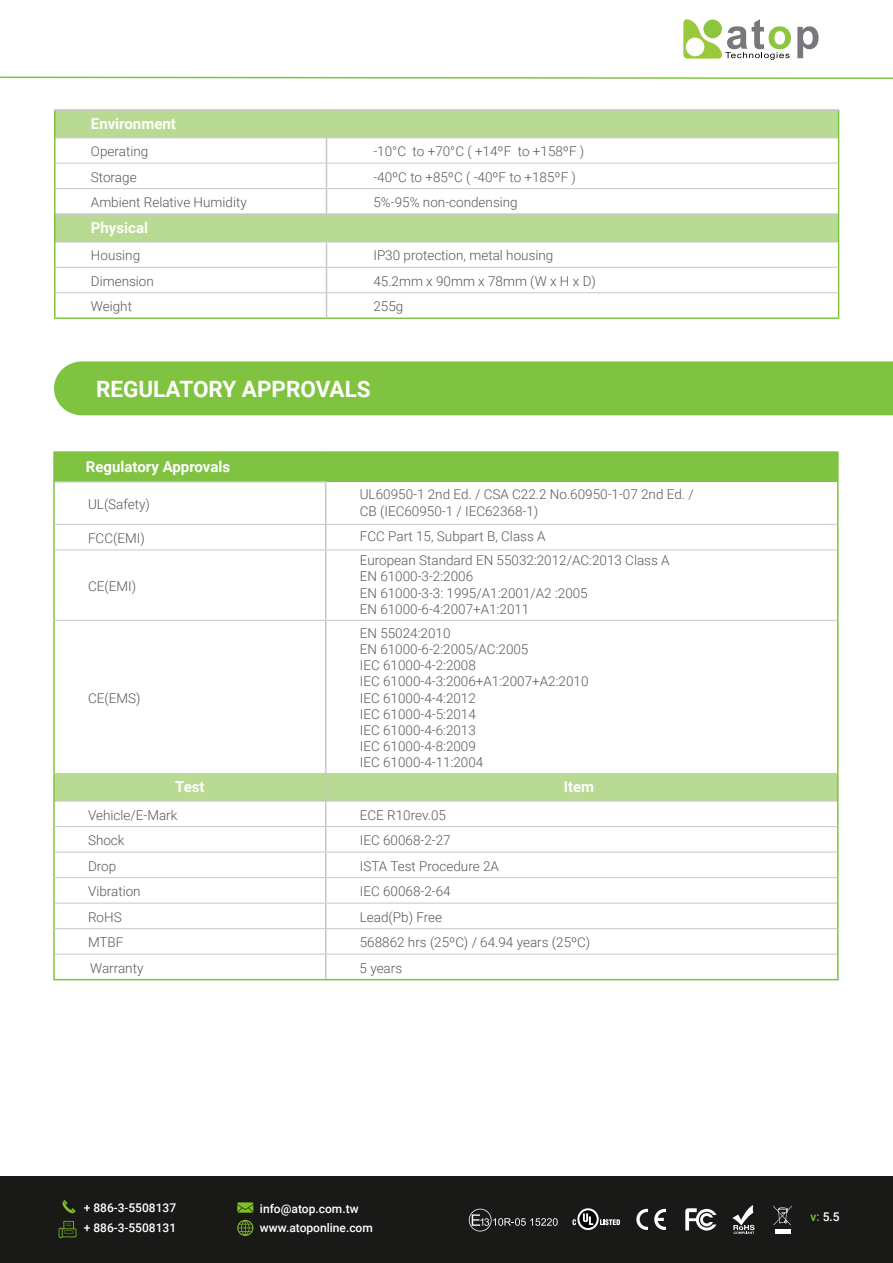
<style>
.page{position:relative;width:893px;height:1263px;background:#fff}
.page>*{position:absolute;margin:0;border:0;box-sizing:border-box;transform-origin:0 0}
.t1{font:700 22.5px "Roboto";color:#fff}
.t2{font:700 15px "Roboto";color:#fff}
.t3{font:300 13.5px/16.2px "Roboto";color:#58585b}
.t4{font:500 12px/19.5px "Roboto";color:#fff}
.s1{color:#80c341}
</style>
<div class="page">
<svg style="left:0;top:76px;width:893px;height:4px"></svg>
<div style="left:0;top:1176px;width:893px;height:87px;background:#191918"></div>
<svg style="left:654px;top:1209px;width:12px;height:21px"></svg>
<svg style="left:636px;top:1209px;width:12px;height:21px"></svg>
<svg style="left:685px;top:1208px;width:31px;height:22px"></svg>
<svg style="left:732px;top:1205px;width:22px;height:29px"></svg>
<svg style="left:600px;top:1219px;width:20px;height:6px"></svg>
<svg style="left:577px;top:1208px;width:22px;height:22px"></svg>
<svg style="left:579px;top:1210px;width:18px;height:18px"></svg>
<svg style="left:583px;top:1213px;width:10px;height:12px"></svg>
<svg style="left:572px;top:1219px;width:4px;height:6px"></svg>
<svg style="left:683px;top:19px;width:108px;height:41px"></svg>
<svg style="left:797px;top:26px;width:22px;height:32px"></svg>
<svg style="left:469px;top:1209px;width:89px;height:22px"></svg>
<hr style="left:775px;top:1229px;width:15px;height:4px;background:#fff">
<svg style="left:773px;top:1205px;width:19px;height:20px"></svg>
<svg style="left:59px;top:1221px;width:17px;height:17px"></svg>
<svg style="left:237px;top:1202px;width:16px;height:10px"></svg>
<svg style="left:237px;top:1220px;width:16px;height:16px"></svg>
<svg style="left:62px;top:1200px;width:14px;height:13px"></svg>
<div style="left:55px;top:110px;width:784px;height:28px;background:#b8da92"></div>
<div style="left:55px;top:214px;width:784px;height:28px;background:#b8da92"></div>
<hr style="left:54px;top:138px;width:2px;height:25px;background:#80c341">
<hr style="left:54px;top:163px;width:2px;height:26px;background:#80c341">
<hr style="left:54px;top:189px;width:2px;height:25px;background:#80c341">
<svg style="left:326px;top:138px;width:1px;height:75px"></svg>
<hr style="left:54px;top:242px;width:2px;height:25px;background:#80c341">
<hr style="left:54px;top:267px;width:2px;height:26px;background:#80c341">
<hr style="left:54px;top:293px;width:2px;height:25px;background:#80c341">
<svg style="left:326px;top:242px;width:1px;height:76px"></svg>
<hr style="left:56px;top:163px;width:270px;height:1px;background:#c6c8ca">
<hr style="left:326px;top:163px;width:512px;height:1px;background:#c6c8ca">
<hr style="left:56px;top:188px;width:270px;height:1px;background:#c6c8ca">
<hr style="left:326px;top:188px;width:512px;height:1px;background:#c6c8ca">
<hr style="left:56px;top:267px;width:270px;height:1px;background:#c6c8ca">
<hr style="left:326px;top:267px;width:512px;height:1px;background:#c6c8ca">
<hr style="left:56px;top:292px;width:270px;height:1px;background:#c6c8ca">
<hr style="left:326px;top:292px;width:512px;height:1px;background:#c6c8ca">
<hr style="left:56px;top:213px;width:270px;height:2px;background:#c6c8ca">
<hr style="left:326px;top:213px;width:512px;height:2px;background:#c6c8ca">
<hr style="left:56px;top:241px;width:270px;height:1px;background:#c6c8ca">
<hr style="left:326px;top:241px;width:512px;height:1px;background:#c6c8ca">
<hr style="left:54px;top:214px;width:2px;height:28px;background:#80c341">
<hr style="left:54px;top:109px;width:272px;height:2px;background:#c6c8ca">
<hr style="left:326px;top:109px;width:513px;height:2px;background:#c6c8ca">
<hr style="left:56px;top:137px;width:270px;height:1px;background:#c6c8ca">
<hr style="left:326px;top:137px;width:512px;height:1px;background:#c6c8ca">
<hr style="left:54px;top:111px;width:2px;height:27px;background:#80c341">
<hr style="left:54px;top:318px;width:272px;height:1px;background:#80c341">
<hr style="left:326px;top:318px;width:513px;height:1px;background:#80c341">
<svg style="left:838px;top:111px;width:1px;height:207px"></svg>
<div style="left:54px;top:452px;width:784px;height:30px;background:#80c341"></div>
<hr style="left:326px;top:524px;width:511px;height:1px;background:#c6c8ca">
<hr style="left:326px;top:549px;width:511px;height:1px;background:#c6c8ca">
<hr style="left:55px;top:620px;width:270px;height:1px;background:#c6c8ca">
<hr style="left:326px;top:620px;width:511px;height:1px;background:#c6c8ca">
<hr style="left:53px;top:451px;width:273px;height:2px;background:#80c341">
<hr style="left:53px;top:453px;width:2px;height:29px;background:#80c341">
<hr style="left:326px;top:451px;width:513px;height:2px;background:#80c341">
<hr style="left:837px;top:453px;width:2px;height:29px;background:#80c341">
<hr style="left:53px;top:482px;width:2px;height:42px;background:#80c341">
<hr style="left:837px;top:482px;width:2px;height:42px;background:#80c341">
<hr style="left:53px;top:524px;width:2px;height:26px;background:#80c341">
<hr style="left:837px;top:524px;width:2px;height:26px;background:#80c341">
<hr style="left:53px;top:550px;width:2px;height:70px;background:#80c341">
<hr style="left:837px;top:550px;width:2px;height:70px;background:#80c341">
<hr style="left:53px;top:620px;width:2px;height:153px;background:#80c341">
<hr style="left:837px;top:620px;width:2px;height:153px;background:#80c341">
<hr style="left:53px;top:773px;width:2px;height:28px;background:#80c341">
<hr style="left:837px;top:773px;width:2px;height:28px;background:#80c341">
<hr style="left:53px;top:801px;width:2px;height:25px;background:#80c341">
<hr style="left:837px;top:801px;width:2px;height:25px;background:#80c341">
<hr style="left:53px;top:826px;width:2px;height:26px;background:#80c341">
<hr style="left:837px;top:826px;width:2px;height:26px;background:#80c341">
<hr style="left:53px;top:852px;width:2px;height:26px;background:#80c341">
<hr style="left:837px;top:852px;width:2px;height:26px;background:#80c341">
<hr style="left:53px;top:878px;width:2px;height:25px;background:#80c341">
<hr style="left:837px;top:878px;width:2px;height:25px;background:#80c341">
<hr style="left:53px;top:903px;width:2px;height:26px;background:#80c341">
<hr style="left:837px;top:903px;width:2px;height:26px;background:#80c341">
<hr style="left:53px;top:929px;width:2px;height:25px;background:#80c341">
<hr style="left:837px;top:929px;width:2px;height:25px;background:#80c341">
<hr style="left:53px;top:954px;width:2px;height:25px;background:#80c341">
<hr style="left:837px;top:954px;width:2px;height:25px;background:#80c341">
<hr style="left:53px;top:979px;width:273px;height:1px;background:#80c341">
<hr style="left:326px;top:979px;width:513px;height:1px;background:#80c341">
<hr style="left:325px;top:483px;width:1px;height:41px;background:#c6c8ca">
<svg style="left:325px;top:525px;width:1px;height:24px"></svg>
<hr style="left:325px;top:550px;width:1px;height:70px;background:#c6c8ca">
<hr style="left:325px;top:620px;width:1px;height:153px;background:#c6c8ca">
<svg style="left:54px;top:773px;width:784px;height:206px"></svg>
<hr style="left:55px;top:524px;width:271px;height:1px;background:#c6c8ca">
<hr style="left:55px;top:549px;width:271px;height:1px;background:#c6c8ca">
<hr style="left:55px;top:826px;width:271px;height:1px;background:#c6c8ca">
<hr style="left:326px;top:826px;width:511px;height:1px;background:#c6c8ca">
<hr style="left:55px;top:852px;width:271px;height:1px;background:#c6c8ca">
<hr style="left:326px;top:852px;width:511px;height:1px;background:#c6c8ca">
<hr style="left:55px;top:877px;width:271px;height:1px;background:#c6c8ca">
<hr style="left:326px;top:877px;width:511px;height:1px;background:#c6c8ca">
<hr style="left:55px;top:928px;width:271px;height:1px;background:#c6c8ca">
<hr style="left:326px;top:928px;width:511px;height:1px;background:#c6c8ca">
<hr style="left:55px;top:481px;width:271px;height:2px;background:#c6c8ca">
<hr style="left:55px;top:903px;width:271px;height:1px;background:#c6c8ca">
<hr style="left:326px;top:903px;width:511px;height:1px;background:#c6c8ca">
<div style="left:54px;top:361px;width:839px;height:54px;background:#80c341"></div>
<p class="t2" style="left:91px;top:113px;width:87px">Environment</p>
<p class="t3" style="left:91px;top:143px;width:59px">Operating</p>
<p class="t3" style="left:373px;top:143px;width:212px">-10°C to +70°C ( +14ºF to +158ºF )</p>
<p class="t3" style="left:91px;top:168px;width:47px">Storage</p>
<p class="t3" style="left:373px;top:168px;width:204px">-40ºC to +85ºC ( -40ºF to +185ºF )</p>
<p class="t3" style="left:91px;top:194px;width:157px">Ambient Relative Humidity</p>
<p class="t3" style="left:373px;top:194px;width:146px">5%-95% non-condensing</p>
<p class="t2" style="left:91px;top:217px;width:59px">Physical</p>
<p class="t3" style="left:91px;top:247px;width:51px">Housing</p>
<p class="t3" style="left:373px;top:247px;width:182px">IP30 protection, metal housing</p>
<p class="t3" style="left:91px;top:272px;width:65px">Dimension</p>
<p class="t3" style="left:373px;top:272px;width:224px">45.2mm x 90mm x 78mm (W x H x D)</p>
<p class="t3" style="left:91px;top:298px;width:43px">Weight</p>
<p class="t3" style="left:373px;top:298px;width:31px">255g</p>
<h1 class="t1" style="left:96px;top:373px;width:276px">REGULATORY APPROVALS</h1>
<p class="t2" style="left:86px;top:456px;width:146px">Regulatory Approvals</p>
<p class="t3" style="left:88px;top:495px;width:63px">UL(Safety)</p>
<p class="t3" style="left:360px;top:486px;width:335px">UL60950-1 2nd Ed. / CSA C22.2 No.60950-1-07 2nd Ed. /<br>CB (IEC60950-1 / IEC62368-1)</p>
<p class="t3" style="left:88px;top:529px;width:58px">FCC(EMI)</p>
<p class="t3" style="left:360px;top:528px;width:187px">FCC Part 15, Subpart B, Class A</p>
<p class="t3" style="left:88px;top:577px;width:50px">CE(EMI)</p>
<p class="t3" style="left:360px;top:552px;width:311px">European Standard EN 55032:2012/AC:2013 Class A EN 61000-3-2:2006<br>EN 61000-3-3: 1995/A1:2001/A2 :2005<br>EN 61000-6-4:2007+A1:2011</p>
<p class="t3" style="left:88px;top:689px;width:54px">CE(EMS)</p>
<p class="t3" style="left:360px;top:624px;width:230px">EN 55024:2010<br>EN 61000-6-2:2005/AC:2005<br>IEC 61000-4-2:2008<br>IEC 61000-4-3:2006+A1:2007+A2:2010<br>IEC 61000-4-4:2012<br>IEC 61000-4-5:2014<br>IEC 61000-4-6:2013<br>IEC 61000-4-8:2009<br>IEC 61000-4-11:2004</p>
<p class="t2" style="left:175px;top:776px;width:31px">Test</p>
<p class="t2" style="left:564px;top:776px;width:32px">Item</p>
<p class="t3" style="left:88px;top:806px;width:91px">Vehicle/E-Mark</p>
<p class="t3" style="left:360px;top:806px;width:88px">ECE R10rev.05</p>
<p class="t3" style="left:88px;top:832px;width:38px">Shock</p>
<p class="t3" style="left:360px;top:832px;width:92px">IEC 60068-2-27</p>
<p class="t3" style="left:88px;top:857px;width:30px">Drop</p>
<p class="t3" style="left:360px;top:857px;width:141px">ISTA Test Procedure 2A</p>
<p class="t3" style="left:88px;top:883px;width:54px">Vibration</p>
<p class="t3" style="left:360px;top:883px;width:92px">IEC 60068-2-64</p>
<p class="t3" style="left:88px;top:908px;width:35px">RoHS</p>
<p class="t3" style="left:360px;top:908px;width:84px">Lead(Pb) Free</p>
<p class="t3" style="left:88px;top:934px;width:37px">MTBF</p>
<p class="t3" style="left:360px;top:934px;width:232px">568862 hrs (25ºC) / 64.94 years (25ºC)</p>
<p class="t3" style="left:90px;top:959px;width:55px">Warranty</p>
<p class="t3" style="left:360px;top:959px;width:44px">5 years</p>
<p class="t4" style="left:84px;top:1198px;width:94px">+ 886-3-5508137 + 886-3-5508131</p>
<p class="t4" style="left:260px;top:1198px;width:114px">info@atop.com.tw www.atoponline.com</p>
<p class="t4" style="left:811px;top:1207px;width:31px"><span class="s1">v:</span> 5.5</p>
</div>
